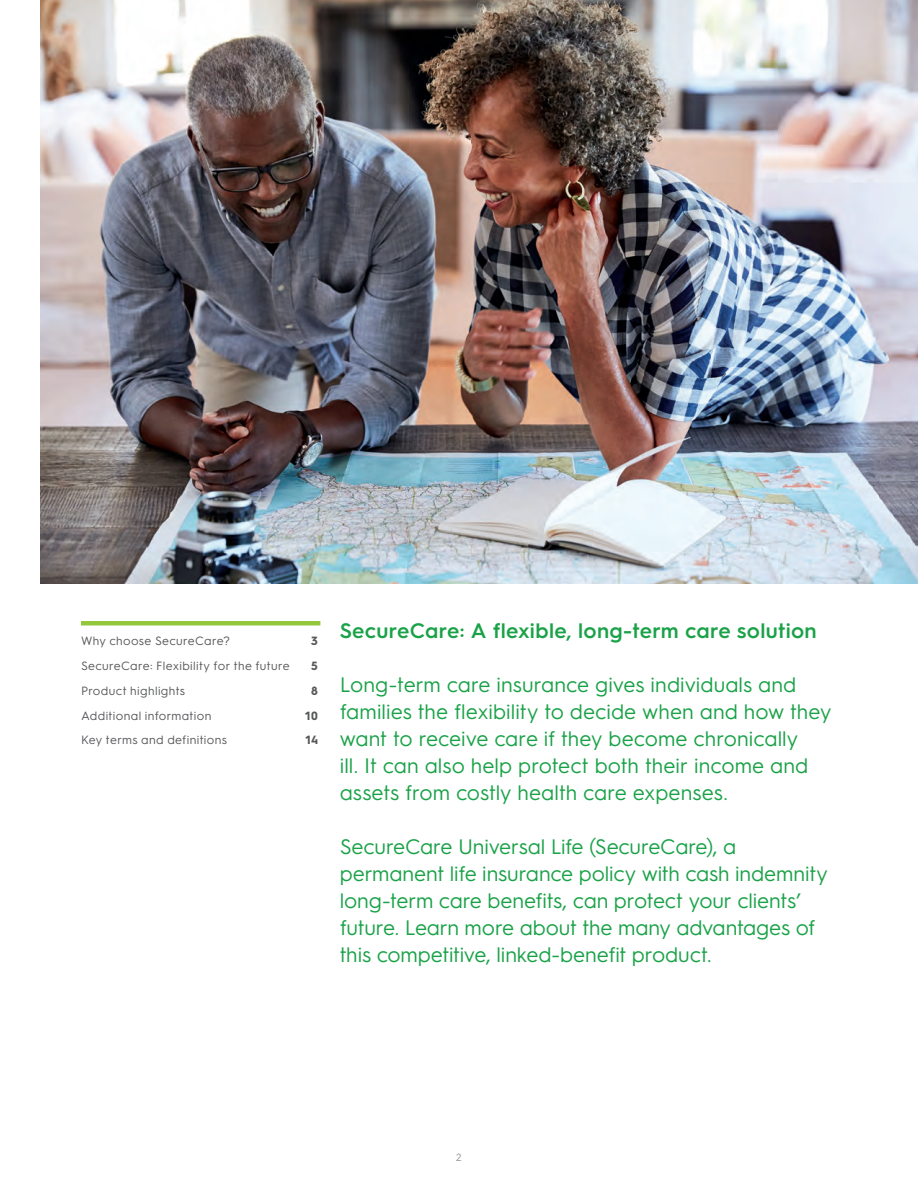
<style>
.page{position:relative;width:918px;height:1188px;background:#fff}
.page>*{position:absolute;margin:0;border:0;box-sizing:border-box;transform-origin:0 0}
.t1{font:21px/27px "Hurme Geometric Sans 3";letter-spacing:-.005em;color:#1aa248}
.t2{font:600 21px "Hurme Geometric Sans 3";letter-spacing:.015em;color:#1aa248}
.t3{font:12px "Hurme Geometric Sans 3";letter-spacing:.03em;color:#57585a}
.t4{font:700 12px "Hurme Geometric Sans 3";color:#57585a}
.t5{font:10.5px "Hurme Geometric Sans 3";color:#939598}
</style>
<div class="page">
<div style="left:81px;top:621px;width:239px;height:5px;background:#94c83c"></div>
<img style="left:40px;top:0;width:878px;height:583px">
<p class="t3" style="left:81px;top:633px;width:151px">Why choose SecureCare?</p>
<p class="t4" style="left:311px;top:633px;width:8px">3</p>
<p class="t3" style="left:81px;top:658px;width:210px">SecureCare: Flexibility for the future</p>
<p class="t4" style="left:311px;top:658px;width:8px">5</p>
<p class="t3" style="left:81px;top:682px;width:106px">Product highlights</p>
<p class="t4" style="left:311px;top:682px;width:8px">8</p>
<p class="t3" style="left:81px;top:707px;width:132px">Additional information</p>
<p class="t4" style="left:305px;top:707px;width:15px">10</p>
<p class="t3" style="left:81px;top:732px;width:148px">Key terms and definitions</p>
<p class="t4" style="left:305px;top:732px;width:15px">14</p>
<p class="t2" style="left:340px;top:616px;width:478px">SecureCare: A flexible, long-term care solution</p>
<p class="t1" style="left:340px;top:670px;width:493px">Long-term care insurance gives individuals and families the flexibility to decide when and how they want to receive care if they become chronically<br>ill. It can also help protect both their income and assets from costly health care expenses.</p>
<p class="t1" style="left:340px;top:832px;width:490px">SecureCare Universal Life (SecureCare), a permanent life insurance policy with cash indemnity long-term care benefits, can protect your clients’ future. Learn more about the many advantages of this competitive, linked-benefit product.</p>
<p class="t5" style="left:456px;top:1150px;width:7px">2</p>
</div>
